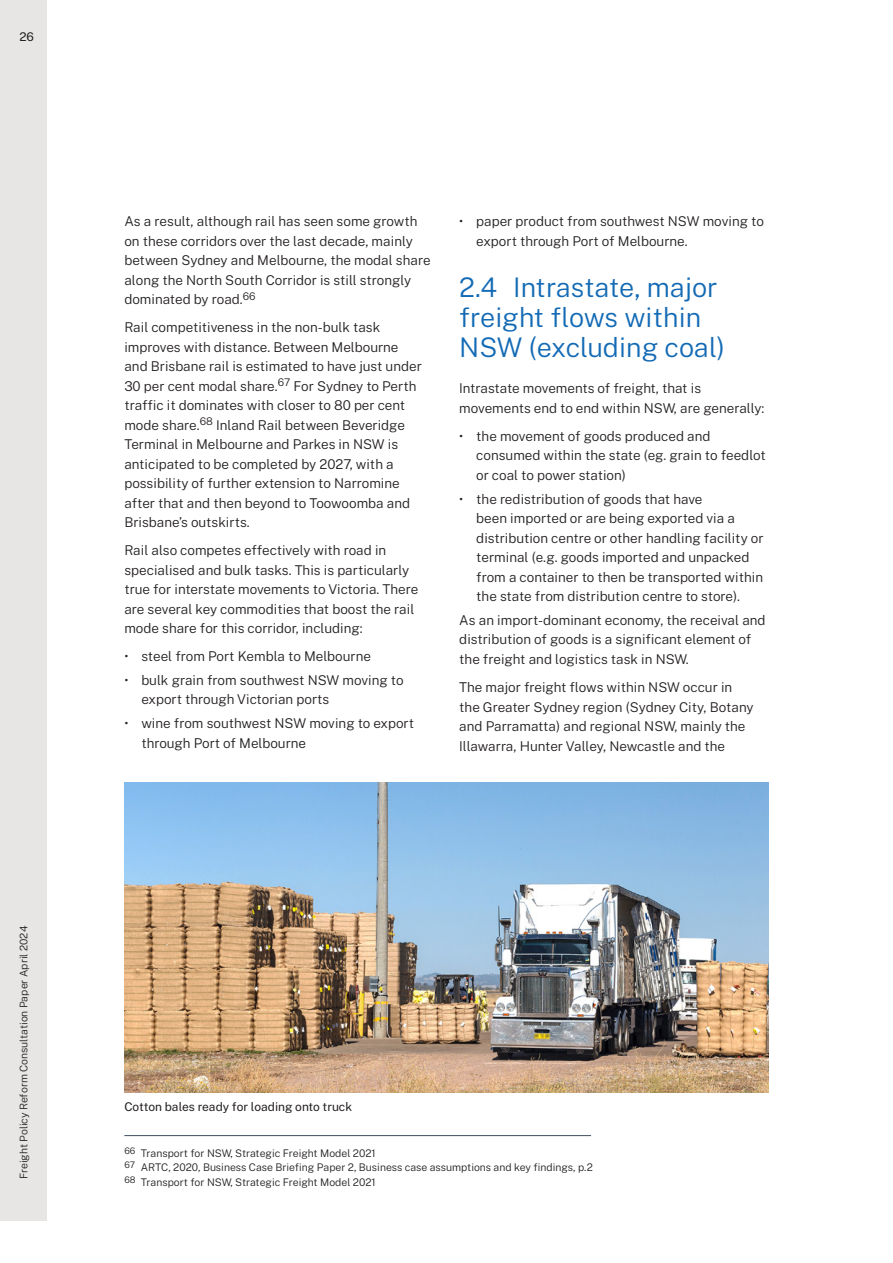
<style>
.page{position:relative;width:893px;height:1263px;background:#fff}
.page>*{position:absolute;margin:0;border:0;box-sizing:border-box;transform-origin:0 0}
.t1{font:300 27px/30px "Public Sans";color:#136ab5}
.BODY_TEXT_1{font:300 13.5px/19.5px "Public Sans";color:#231f20}
.t2{font:12px "Public Sans";color:#231f20}
.REFERENCES{font:300 10.5px "Public Sans";color:#231f20}
</style>
<div class="page">
<div style="left:0;top:0;width:47px;height:1220px;background:#e8e6e5"></div>
<img style="left:124px;top:782px;width:645px;height:311px">
<hr style="left:124px;top:1135px;width:467px;height:1px;background:#3e4e5d">
<p class="t2" style="left:19px;top:28px;width:16px">26</p>
<p class="REFERENCES" style="left:16px;top:1179px;width:255px;rotate:-90deg">Freight Policy Reform Consultation Paper April 2024</p>
<p class="BODY_TEXT_1" style="left:124px;top:211px;width:308px">As a result, although rail has seen some growth on these corridors over the last decade, mainly between Sydney and Melbourne, the modal share along the North South Corridor is still strongly dominated by road.<sup>66</sup></p>
<p class="BODY_TEXT_1" style="left:124px;top:317px;width:299px">Rail competitiveness in the non-bulk task improves with distance. Between Melbourne and Brisbane rail is estimated to have just under 30 per cent modal share.<sup>67</sup> For Sydney to Perth traffic it dominates with closer to 80 per cent mode share.<sup>68</sup> Inland Rail between Beveridge Terminal in Melbourne and Parkes in NSW is anticipated to be completed by 2027, with a possibility of further extension to Narromine after that and then beyond to Toowoomba and Brisbane’s outskirts.</p>
<p class="BODY_TEXT_1" style="left:124px;top:540px;width:295px">Rail also competes effectively with road in specialised and bulk tasks. This is particularly true for interstate movements to Victoria. There are several key commodities that boost the rail mode share for this corridor, including:</p>
<p class="BODY_TEXT_1" style="left:124px;top:646px;width:248px">• steel from Port Kembla to Melbourne</p>
<p class="BODY_TEXT_1" style="left:141px;top:669px;width:264px;text-indent:-17px">• bulk grain from southwest NSW moving to export through Victorian ports</p>
<p class="BODY_TEXT_1" style="left:141px;top:713px;width:274px;text-indent:-17px">• wine from southwest NSW moving to export through Port of Melbourne</p>
<p class="BODY_TEXT_1" style="left:476px;top:211px;width:289px;text-indent:-17px">• paper product from southwest NSW moving to export through Port of Melbourne.</p>
<p class="t1" style="left:459px;top:270px;width:267px">2.4 Intrastate, major freight flows within<br>NSW (excluding coal)</p>
<p class="BODY_TEXT_1" style="left:459px;top:378px;width:307px">Intrastate movements of freight, that is movements end to end within NSW, are generally:</p>
<p class="BODY_TEXT_1" style="left:476px;top:425px;width:291px;text-indent:-17px">• the movement of goods produced and consumed within the state (eg. grain to feedlot or coal to power station)</p>
<p class="BODY_TEXT_1" style="left:476px;top:488px;width:289px;text-indent:-17px">• the redistribution of goods that have<br>been imported or are being exported via a distribution centre or other handling facility or terminal (e.g. goods imported and unpacked from a container to then be transported within the state from distribution centre to store).</p>
<p class="BODY_TEXT_1" style="left:459px;top:609px;width:308px">As an import-dominant economy, the receival and distribution of goods is a significant element of the freight and logistics task in NSW.</p>
<p class="BODY_TEXT_1" style="left:459px;top:676px;width:296px">The major freight flows within NSW occur in the Greater Sydney region (Sydney City, Botany and Parramatta) and regional NSW, mainly the Illawarra, Hunter Valley, Newcastle and the</p>
<p class="t2" style="left:124px;top:1098px;width:229px">Cotton bales ready for loading onto truck</p>
<p class="REFERENCES" style="left:124px;top:1145px;width:253px"><sup>66</sup> Transport for NSW, Strategic Freight Model 2021</p>
<p class="REFERENCES" style="left:124px;top:1160px;width:470px"><sup>67</sup> ARTC, 2020, Business Case Briefing Paper 2, Business case assumptions and key findings, p.2</p>
<p class="REFERENCES" style="left:124px;top:1174px;width:253px"><sup>68</sup> Transport for NSW, Strategic Freight Model 2021</p>
</div>
